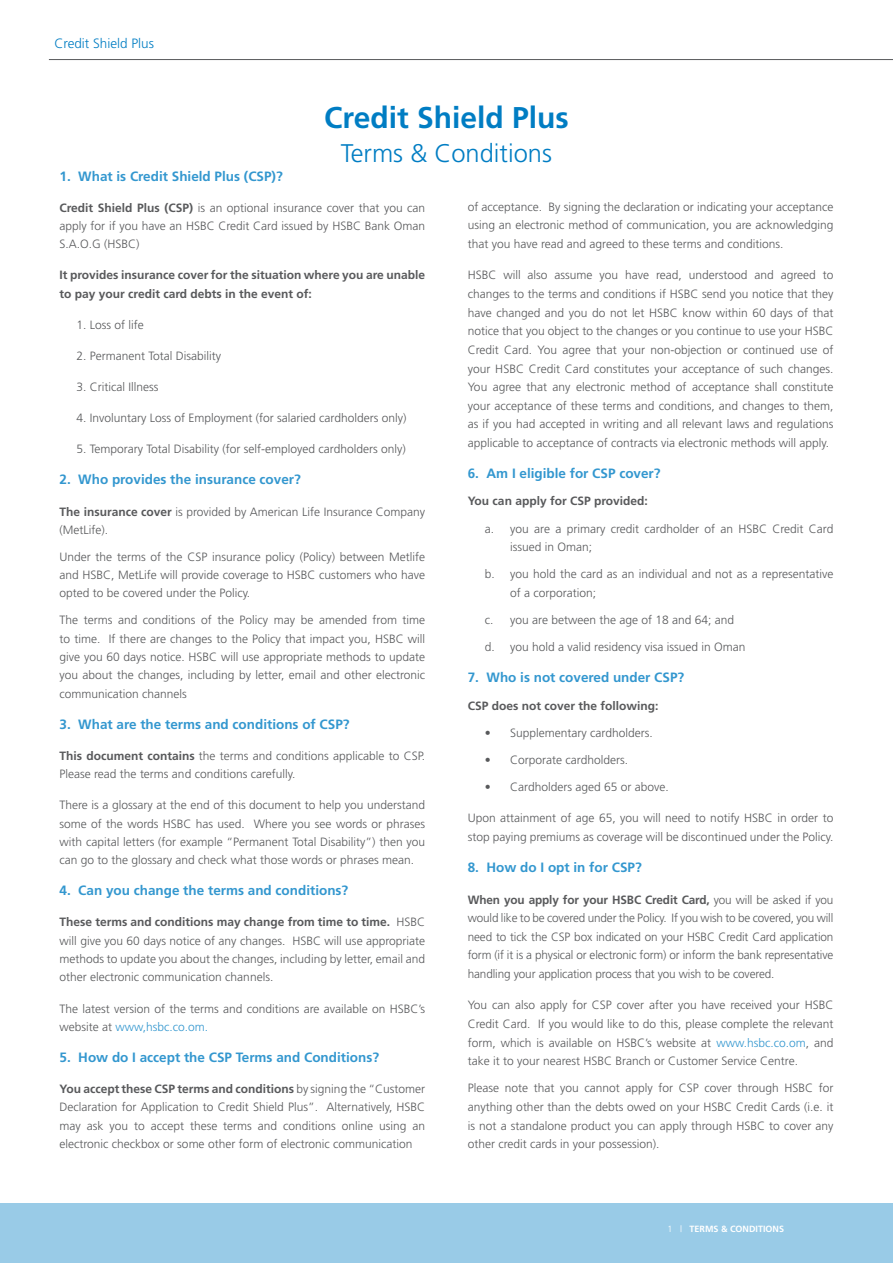
<style>
.page{position:relative;width:893px;height:1263px;background:#fff}
.page>*{position:absolute;margin:0;border:0;box-sizing:border-box;transform-origin:0 0}
.t1{font:700 30px "Frutiger";color:#007dc3}
.t2{font:300 25.5px "Frutiger";color:#007dc3}
.t3{font:700 13.5px "Frutiger";color:#3397cf}
.t4{font:300 13.5px "Frutiger LT Std";color:#007dc3}
.t5{font:300 12px/18.6px "Frutiger";color:#58595b;text-align:justify}
.t6{font:700 12px/18.3px "Frutiger";color:#58595b}
.t7{font:700 9px "Frutiger";color:#fff}
.s1{font-weight:700}
.s2{color:#3397cf}
.s3{font-weight:300}
</style>
<div class="page">
<div style="left:0;top:1203px;width:893px;height:60px;background:#99cbe7"></div>
<hr style="left:49px;top:59px;width:844px;height:1px;background:#58595b">
<p class="t4" style="left:54px;top:36px;width:101px">Credit Shield Plus</p>
<h1 class="t1" style="left:324px;top:99px;width:246px">Credit Shield Plus</h1>
<h2 class="t2" style="left:341px;top:139px;width:213px">Terms &amp; Conditions</h2>
<p class="t3" style="left:60px;top:168px;width:225px">1. What is Credit Shield Plus (CSP)?</p>
<p class="t5" style="left:60px;top:198px;width:367px"><span class="s1">Credit Shield Plus (CSP)</span> is an optional insurance cover that you can apply for if you have an HSBC Credit Card issued by HSBC Bank Oman S.A.O.G (HSBC)</p>
<p class="t6" style="left:60px;top:266px;width:367px">It provides insurance cover for the situation where you are unable to pay your credit card debts in the event of:</p>
<p class="t5" style="left:77px;top:315px;width:69px">1. Loss of life</p>
<p class="t5" style="left:77px;top:346px;width:146px">2. Permanent Total Disability</p>
<p class="t5" style="left:77px;top:378px;width:83px">3. Critical Illness</p>
<p class="t5" style="left:77px;top:409px;width:331px">4. Involuntary Loss of Employment (for salaried cardholders only)</p>
<p class="t5" style="left:77px;top:440px;width:331px">5. Temporary Total Disability (for self-employed cardholders only)</p>
<p class="t3" style="left:60px;top:472px;width:243px">2. Who provides the insurance cover?</p>
<p class="t5" style="left:60px;top:502px;width:367px"><span class="s1">The insurance cover</span> is provided by American Life Insurance Company (MetLife).</p>
<p class="t5" style="left:60px;top:547px;width:367px">Under the terms of the CSP insurance policy (Policy) between Metlife and HSBC, MetLife will provide coverage to HSBC customers who have opted to be covered under the Policy.</p>
<p class="t5" style="left:60px;top:611px;width:367px">The terms and conditions of the Policy may be amended from time to time. If there are changes to the Policy that impact you, HSBC will give you 60 days notice. HSBC will use appropriate methods to update you about the changes, including by letter, email and other electronic communication channels</p>
<p class="t3" style="left:60px;top:716px;width:292px">3. What are the terms and conditions of CSP?</p>
<p class="t5" style="left:60px;top:746px;width:367px"><span class="s1">This document contains</span> the terms and conditions applicable to CSP.<br>Please read the terms and conditions carefully.</p>
<p class="t5" style="left:60px;top:796px;width:367px">There is a glossary at the end of this document to help you understand some of the words HSBC has used. Where you see words or phrases with capital letters (for example “Permanent Total Disability”) then you can go to the glossary and check what those words or phrases mean.</p>
<p class="t3" style="left:60px;top:883px;width:290px">4. Can you change the terms and conditions?</p>
<p class="t5" style="left:60px;top:913px;width:367px"><span class="s1">These terms and conditions may change from time to time.</span> HSBC will give you 60 days notice of any changes. HSBC will use appropriate methods to update you about the changes, including by letter, email and other electronic communication channels.</p>
<p class="t5" style="left:60px;top:999px;width:367px">The latest version of the terms and conditions are available on HSBC’s website at <span class="s2">www,hsbc.co.om.</span></p>
<p class="t3" style="left:60px;top:1049px;width:321px">5. How do I accept the CSP Terms and Conditions?</p>
<p class="t5" style="left:60px;top:1080px;width:367px"><span class="s1">You accept these CSP terms and conditions</span> by signing the “Customer Declaration for Application to Credit Shield Plus”. Alternatively, HSBC may ask you to accept these terms and conditions online using an electronic checkbox or some other form of electronic communication</p>
<p class="t5" style="left:468px;top:197px;width:367px">of acceptance. By signing the declaration or indicating your acceptance using an electronic method of communication, you are acknowledging that you have read and agreed to these terms and conditions.</p>
<p class="t5" style="left:468px;top:266px;width:367px">HSBC will also assume you have read, understood and agreed to changes to the terms and conditions if HSBC send you notice that they have changed and you do not let HSBC know within 60 days of that notice that you object to the changes or you continue to use your HSBC Credit Card. You agree that your non-objection or continued use of your HSBC Credit Card constitutes your acceptance of such changes.<br>You agree that any electronic method of acceptance shall constitute your acceptance of these terms and conditions, and changes to them, as if you had accepted in writing and all relevant laws and regulations applicable to acceptance of contracts via electronic methods will apply.</p>
<p class="t3" style="left:468px;top:466px;width:194px">6. Am I eligible for CSP cover?</p>
<p class="t6" style="left:468px;top:492px;width:182px">You can apply for CSP provided:</p>
<p class="t5" style="left:510px;top:519px;width:325px;text-indent:-26px">a. you are a primary credit cardholder of an HSBC Credit Card issued in Oman;</p>
<p class="t5" style="left:510px;top:565px;width:325px;text-indent:-26px">b. you hold the card as an individual and not as a representative of a corporation;</p>
<p class="t5" style="left:485px;top:610px;width:251px">c. you are between the age of 18 and 64; and</p>
<p class="t5" style="left:485px;top:638px;width:262px">d. you hold a valid residency visa issued in Oman</p>
<p class="t3" style="left:468px;top:670px;width:218px">7. Who is not covered under CSP?</p>
<p class="t6" style="left:468px;top:696px;width:192px">CSP does not cover the following:</p>
<p class="t5" style="left:485px;top:723px;width:169px">• Supplementary cardholders.</p>
<p class="t5" style="left:485px;top:750px;width:145px">• Corporate cardholders.</p>
<p class="t5" style="left:485px;top:777px;width:186px">• Cardholders aged 65 or above.</p>
<p class="t5" style="left:468px;top:809px;width:367px">Upon attainment of age 65, you will need to notify HSBC in order to stop paying premiums as coverage will be discontinued under the Policy.</p>
<p class="t3" style="left:468px;top:860px;width:176px">8. How do I opt in for CSP?</p>
<p class="t5" style="left:468px;top:890px;width:367px"><span class="s1">When you apply for your HSBC Credit Card,</span> you will be asked if you would like to be covered under the Policy. If you wish to be covered, you will need to tick the CSP box indicated on your HSBC Credit Card application form (if it is a physical or electronic form) or inform the bank representative handling your application process that you wish to be covered.</p>
<p class="t5" style="left:468px;top:996px;width:367px">You can also apply for CSP cover after you have received your HSBC Credit Card. If you would like to do this, please complete the relevant form, which is available on HSBC’s website at <span class="s2">www.hsbc.co.om</span>, and take it to your nearest HSBC Branch or Customer Service Centre.</p>
<p class="t5" style="left:468px;top:1079px;width:367px">Please note that you cannot apply for CSP cover through HSBC for anything other than the debts owed on your HSBC Credit Cards (i.e. it is not a standalone product you can apply through HSBC to cover any other credit cards in your possession).</p>
<p class="t7" style="left:668px;top:1224px;width:118px"><span class="s3">1 |</span> TERMS &amp; CONDITIONS</p>
</div>
